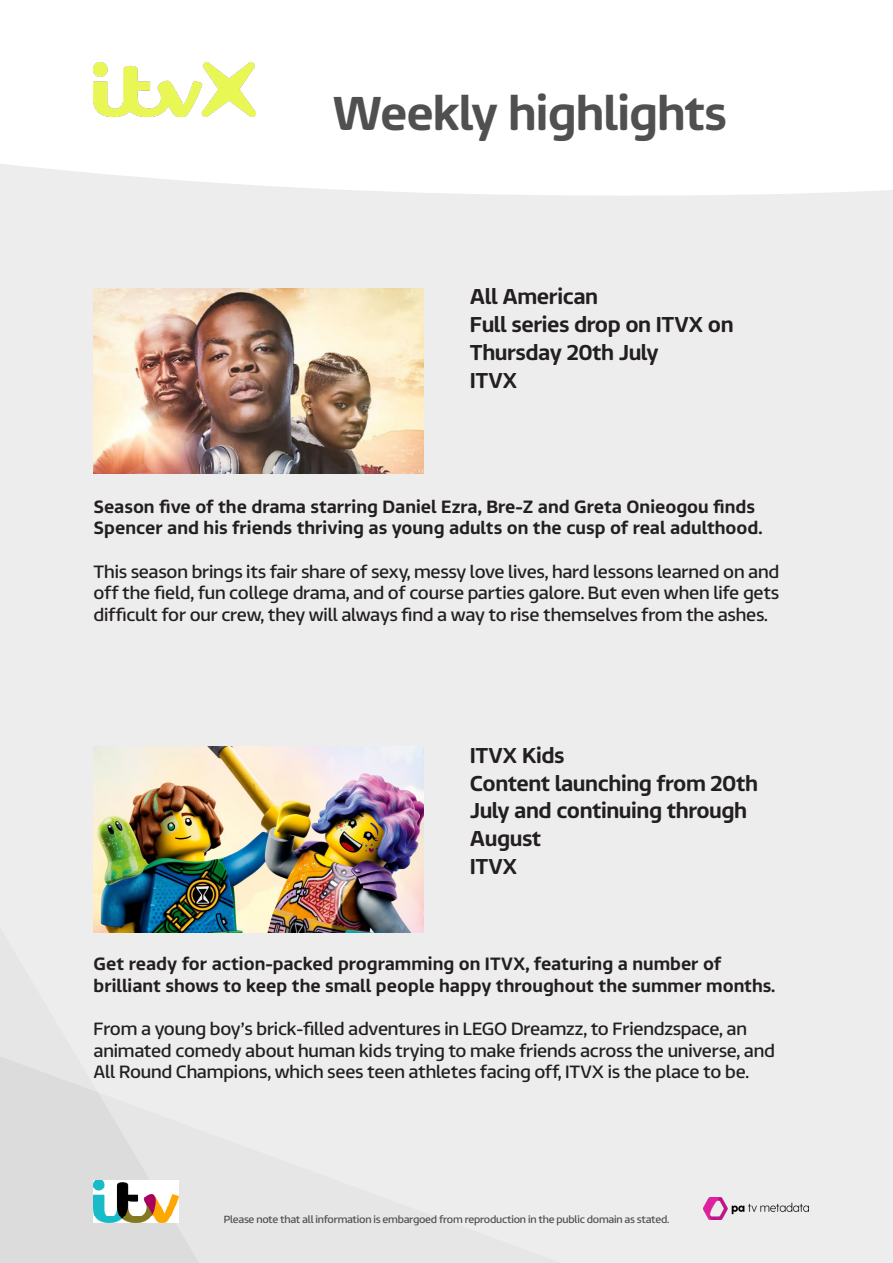
<style>
.page{position:relative;width:893px;height:1263px;background:#ededed}
.page>*{position:absolute;margin:0;border:0;box-sizing:border-box;transform-origin:0 0}
.Heading{font:500 48px "ITV Reem";letter-spacing:-.02em;color:#505050}
.Programme_Heading{font:500 21.75px/27.8px "ITV Reem";letter-spacing:-.02em;color:#231f20}
.Intro_Text{font:18px/21.6px "ITV Reem";letter-spacing:-.01em;color:#231f20;text-align:justify}
.Intro_Text-2{font:500 18px/21.6px "ITV Reem";color:#231f20}
.t1{font:10.5px "ITV Reem";letter-spacing:-.02em;color:#505050}
</style>
<div class="page">
<svg style="left:0;top:1056px;width:199px;height:207px"></svg>
<img style="left:94px;top:1180px;width:85px;height:42px">
<div style="left:0;top:0;width:893px;height:196px;background:#fff"></div>
<img style="left:94px;top:62px;width:162px;height:55px">
<img style="left:94px;top:288px;width:329px;height:185px">
<img style="left:94px;top:747px;width:329px;height:185px">
<img style="left:704px;top:1197px;width:104px;height:22px">
<p class="Heading" style="left:332px;top:71px;width:397px">Weekly highlights</p>
<p class="Programme_Heading" style="left:470px;top:281px;width:130px">All American</p>
<p class="Programme_Heading" style="left:470px;top:309px;width:265px">Full series drop on ITVX on<br>Thursday 20th July</p>
<p class="Programme_Heading" style="left:470px;top:364px;width:49px">ITVX</p>
<p class="Intro_Text-2" style="left:94px;top:494px;width:671px">Season five of the drama starring Daniel Ezra, Bre-Z and Greta Onieogou finds<br>Spencer and his friends thriving as young adults on the cusp of real adulthood.</p>
<p class="Intro_Text" style="left:94px;top:558px;width:687px">This season brings its fair share of sexy, messy love lives, hard lessons learned on and off the field, fun college drama, and of course parties galore. But even when life gets difficult for our crew, they will always find a way to rise themselves from the ashes.</p>
<p class="Programme_Heading" style="left:470px;top:739px;width:96px">ITVX Kids</p>
<p class="Programme_Heading" style="left:470px;top:767px;width:290px">Content launching from 20th<br>July and continuing through<br>August</p>
<p class="Programme_Heading" style="left:470px;top:850px;width:49px">ITVX</p>
<p class="Intro_Text-2" style="left:94px;top:951px;width:683px">Get ready for action-packed programming on ITVX, featuring a number of brilliant shows to keep the small people happy throughout the summer months.</p>
<p class="Intro_Text" style="left:94px;top:1016px;width:683px;text-align:left">From a young boy’s brick-filled adventures in LEGO Dreamzz, to Friendzspace, an animated comedy about human kids trying to make friends across the universe, and<br>All Round Champions, which sees teen athletes facing off, ITVX is the place to be.</p>
<p class="t1" style="left:224px;top:1210px;width:447px">Please note that all information is embargoed from reproduction in the public domain as stated.</p>
</div>
